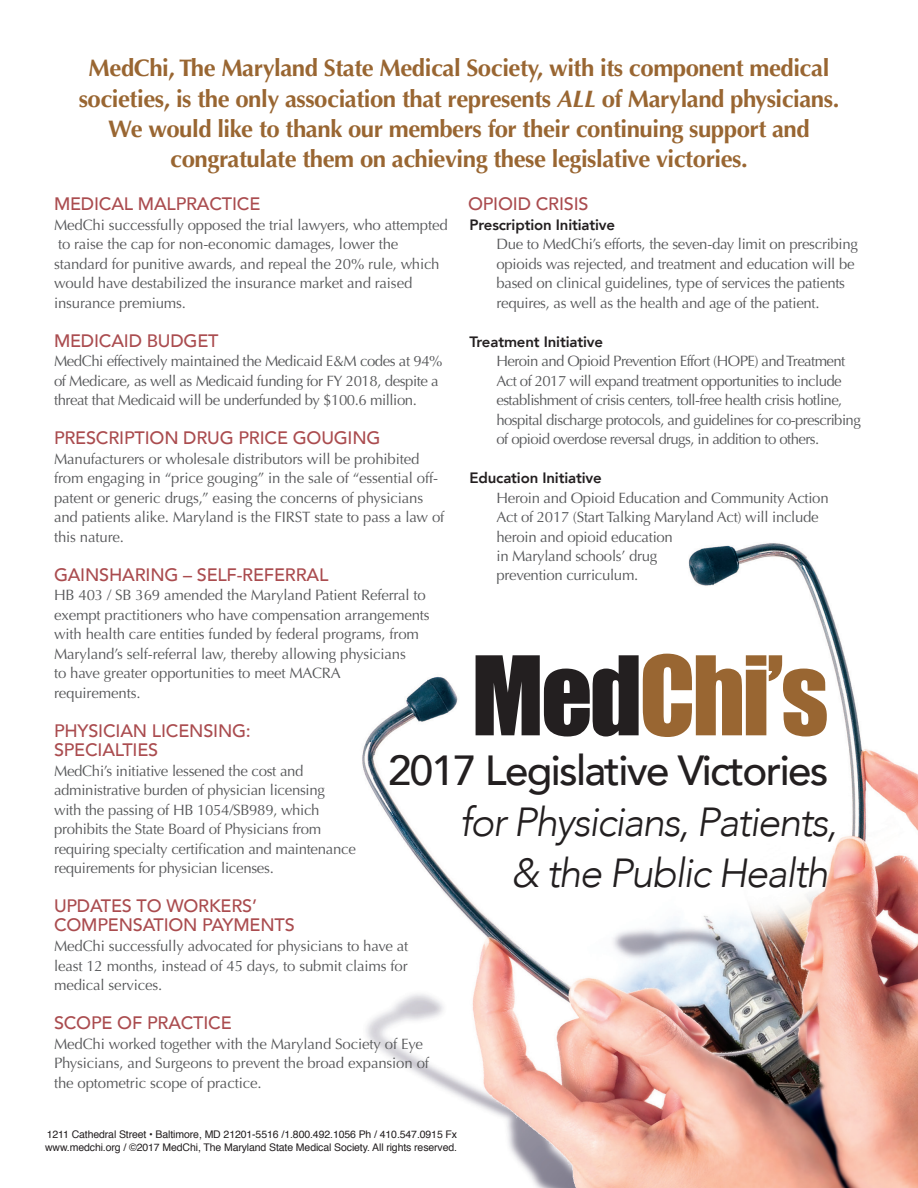
<style>
.page{position:relative;width:918px;height:1188px;background:#fff}
.page>*{position:absolute;margin:0;border:0;box-sizing:border-box;transform-origin:0 0}
.t1{font:101.25px "Impact";letter-spacing:-.03em;color:#996632}
.t2{font:500 42px "Avenir";letter-spacing:-.04em;color:#231f20}
.t3{font:italic 300 40.5px/51px "Avenir";letter-spacing:-.04em;color:#231f20;text-align:right}
.t4{font:700 24px/30.5px "Optima";letter-spacing:-.02em;color:#996632;text-align:center}
.Subhead{font:500 18px/19.5px "Avenir";letter-spacing:-.01em;color:#aa4c4f}
.Body_Text{font:15px/19.5px "Optima";letter-spacing:-.02em;color:#57585a}
.Body_Text-2{font:15px/19.5px "Optima";letter-spacing:-.04em;color:#57585a}
.t5{font:10.5px/12.6px "Helvetica";letter-spacing:-.01em;color:#231f20}
.s1{font-style:italic}
.s2{font-family:"Avenir";font-weight:800;color:#231f20}
.s3{color:#231f20}
</style>
<div class="page">
<img style="left:362px;top:543px;width:556px;height:645px">
<p class="t4" style="left:79px;top:53px;width:762px">MedChi, The Maryland State Medical Society, with its component medical societies, is the only association that represents <span class="s1">ALL</span> of Maryland physicians.<br>We would like to thank our members for their continuing support and congratulate them on achieving these legislative victories.</p>
<p class="Subhead" style="left:54px;top:193px;width:208px">MEDICAL MALPRACTICE</p>
<p class="Body_Text" style="left:54px;top:215px;width:395px">MedChi successfully opposed the trial lawyers, who attempted to raise the cap for non-economic damages, lower the standard for punitive awards, and repeal the 20% rule, which would have destabilized the insurance market and raised insurance premiums.</p>
<p class="Subhead" style="left:54px;top:330px;width:166px">MEDICAID BUDGET</p>
<p class="Body_Text" style="left:54px;top:351px;width:390px">MedChi effectively maintained the Medicaid E&amp;M codes at 94% of Medicare, as well as Medicaid funding for FY 2018, despite a threat that Medicaid will be underfunded by $100.6 million.</p>
<p class="Subhead" style="left:54px;top:427px;width:328px">PRESCRIPTION DRUG PRICE GOUGING</p>
<p class="Body_Text" style="left:54px;top:449px;width:392px">Manufacturers or wholesale distributors will be prohibited from engaging in “price gouging” in the sale of “essential off&shy;patent or generic drugs,” easing the concerns of physicians and patients alike. Maryland is the FIRST state to pass a law of this nature.</p>
<p class="Subhead" style="left:54px;top:564px;width:276px">GAINSHARING – SELF-REFERRAL</p>
<p class="Body_Text" style="left:54px;top:585px;width:377px">HB 403 / SB 369 amended the Maryland Patient Referral to exempt practitioners who have compensation arrangements with health care entities funded by federal programs, from Maryland’s self-referral law, thereby allowing physicians<br>to have greater opportunities to meet MACRA requirements.</p>
<p class="Subhead" style="left:54px;top:720px;width:198px">PHYSICIAN LICENSING:<br>SPECIALTIES</p>
<p class="Body_Text" style="left:54px;top:761px;width:303px">MedChi’s initiative lessened the cost and administrative burden of physician licensing with the passing of HB 1054/SB989, which prohibits the State Board of Physicians from requiring specialty certification and maintenance requirements for physician licenses.</p>
<p class="Subhead" style="left:54px;top:895px;width:242px">UPDATES TO WORKERS’<br>COMPENSATION PAYMENTS</p>
<p class="Body_Text" style="left:54px;top:936px;width:356px;text-align:justify">MedChi successfully advocated for physicians to have at least 12 months, instead of 45 days, to submit claims for medical services.</p>
<p class="Subhead" style="left:54px;top:1012px;width:179px">SCOPE OF PRACTICE</p>
<p class="Body_Text" style="left:54px;top:1034px;width:377px">MedChi worked together with the Maryland Society of Eye<br>Physicians, and Surgeons to prevent the broad expansion of the optometric scope of practice.</p>
<p class="Subhead" style="left:468px;top:193px;width:122px">OPIOID CRISIS</p>
<p class="Body_Text" style="left:496px;top:215px;width:363px;text-indent:-27px"><span class="s2">Prescription Initiative<br></span>Due to MedChi’s efforts, the seven-day limit on prescribing opioids was rejected, and treatment and education will be based on clinical guidelines, type of services the patients requires, as well as the health and age of the patient.</p>
<p class="Body_Text-2" style="left:496px;top:332px;width:366px;text-indent:-27px"><span class="s2">Treatment Initiative<br></span>Heroin and Opioid Prevention Effort (HOPE) and Treatment Act of 2017 will expand treatment opportunities to include establishment of crisis centers, toll-free health crisis hotline, hospital discharge protocols, and guidelines for co-prescribing of opioid overdose reversal drugs, in addition to others.</p>
<p class="Body_Text" style="left:496px;top:468px;width:334px;text-indent:-27px"><span class="s2">Education Initiative<br></span>Heroin and Opioid Education and Community Action Act of 2017 (Start Talking Maryland Act) will include heroin and opioid education<br>in Maryland schools’ drug<br>prevention curriculum.</p>
<p class="t1" style="left:471px;top:617px;width:359px"><span class="s3">Med</span>Chi’s</p>
<p class="t2" style="left:388px;top:734px;width:442px">2017 Legislative Victories</p>
<p class="t3" style="left:460px;top:797px;width:379px">for Physicians, Patients, &amp; the Public Health</p>
<p class="t5" style="left:45px;top:1129px;width:414px">1211 Cathedral Street • Baltimore, MD 21201-5516 /1.800.492.1056 Ph / 410.547.0915 Fx www.medchi.org / ©2017 MedChi, The Maryland State Medical Society. All rights reserved.</p>
</div>
